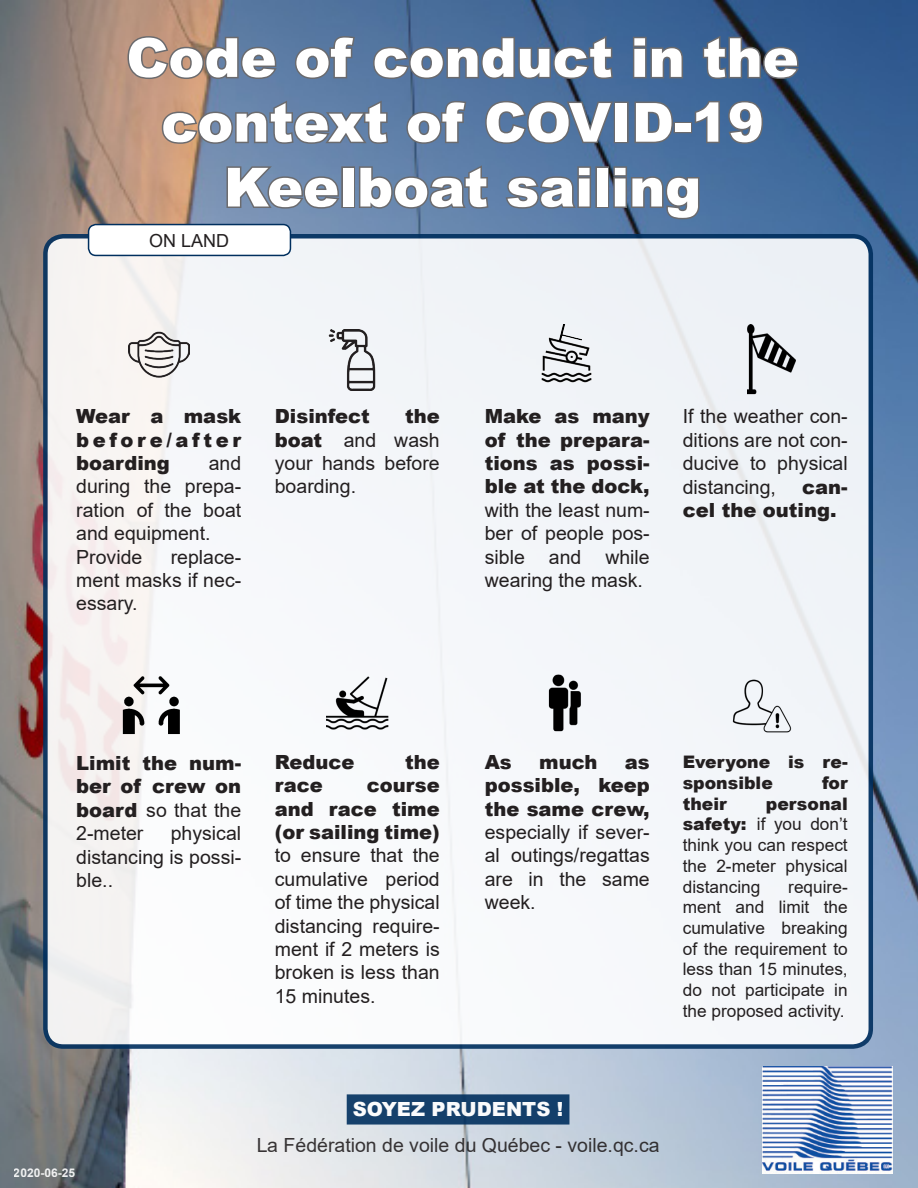
<style>
.page{position:relative;width:918px;height:1188px;background:#fff}
.page>*{position:absolute;margin:0;border:0;box-sizing:border-box;transform-origin:0 0}
.t1{font:900 54px/64.8px "Arial";color:#fff;text-align:center}
.Paragraph_Style_1{font:19.5px/23.4px "Arial";color:#231f20;text-align:justify}
.Paragraph_Style_1-2{font:900 19.5px/23.4px "Arial";color:#231f20;text-align:justify}
.t2{font:900 19.5px "Arial";color:#fff}
.t3{font:18px "Arial";color:#231f20}
.Paragraph_Style_1-3{font:17.25px/20.7px "Arial";color:#231f20;text-align:justify}
.Paragraph_Style_1-4{font:900 17.25px/20.7px "Arial";color:#231f20}
.t4{font:700 12px "Arial";color:#fff}
.s1{font-weight:900}
.s2{font-weight:400}
</style>
<div class="page">
<img style="left:0;top:0;width:918px;height:1188px">
<img style="left:763px;top:1066px;width:129px;height:108px">
<div style="left:349px;top:1097px;width:218px;height:25px;background:#15406b"></div>
<div style="left:347px;top:1094px;width:222px;height:31px;border:4px solid #002f5e"></div>
<svg style="left:126px;top:34px;width:153px;height:47px;background:#8a8082"></svg>
<svg style="left:293px;top:35px;width:64px;height:46px;background:#5d7594"></svg>
<svg style="left:371px;top:33px;width:244px;height:48px;background:#526c8e"></svg>
<svg style="left:631px;top:35px;width:54px;height:45px;background:#4c6789"></svg>
<svg style="left:701px;top:33px;width:100px;height:48px;background:#425c7c"></svg>
<svg style="left:160px;top:98px;width:230px;height:48px;background:#768092"></svg>
<svg style="left:405px;top:99px;width:63px;height:46px;background:#5d7594"></svg>
<svg style="left:484px;top:99px;width:131px;height:47px;background:#566f90"></svg>
<div style="left:614px;top:102px;width:15px;height:41px;border:3px solid #6b6b6e"></div>
<svg style="left:633px;top:100px;width:42px;height:45px;background:#516c8f"></svg>
<div style="left:674px;top:122px;width:18px;height:11px;border:3px solid #6b6b6e"></div>
<svg style="left:693px;top:98px;width:72px;height:48px;background:#4c698e"></svg>
<svg style="left:225px;top:165px;width:117px;height:46px;background:#70839d"></svg>
<div style="left:341px;top:166px;width:14px;height:42px;border:3px solid #6b6b6e"></div>
<svg style="left:357px;top:163px;width:133px;height:48px;background:#657c99"></svg>
<svg style="left:504px;top:165px;width:89px;height:46px;background:#5f7694"></svg>
<div style="left:595px;top:166px;width:14px;height:42px;border:3px solid #6b6b6e"></div>
<svg style="left:612px;top:165px;width:90px;height:56px;background:#546f90"></svg>
<div style="left:45px;top:236px;width:826px;height:811px;background:#f4f6f9;border-radius:18px"></div>
<div style="left:43px;top:234px;width:830px;height:815px;border:4px solid #002f5e;border-radius:18px"></div>
<div style="left:89px;top:225px;width:201px;height:30px;background:#fff;border-radius:8px"></div>
<div style="left:88px;top:224px;width:203px;height:32px;border:2px solid #002f5e;border-radius:8px"></div>
<img style="left:128px;top:324px;width:62px;height:62px">
<img style="left:328px;top:329px;width:48px;height:62px">
<img style="left:327px;top:676px;width:61px;height:54px">
<img style="left:548px;top:674px;width:33px;height:58px">
<img style="left:732px;top:679px;width:60px;height:54px">
<img style="left:541px;top:324px;width:51px;height:59px">
<img style="left:747px;top:324px;width:49px;height:71px">
<img style="left:121px;top:676px;width:59px;height:58px">
<p class="t1" style="left:126px;top:24px;width:674px">Code of conduct in the context of COVID-19<br>Keelboat sailing</p>
<p class="t3" style="left:149px;top:228px;width:82px">ON LAND</p>
<p class="Paragraph_Style_1-2" style="left:76px;top:404px;width:167px">Wear a mask before/after boarding</p>
<p class="Paragraph_Style_1" style="left:76px;top:451px;width:167px;text-align:left;text-indent:132px">and during the prepa&shy;ration of the boat and equipment.<br>Provide</p>
<p class="Paragraph_Style_1" style="left:76px;top:545px;width:166px;text-indent:95px">replace&shy;ment masks if nec&shy;essary.</p>
<p class="Paragraph_Style_1-2" style="left:275px;top:404px;width:96px">Disinfect</p>
<p class="Paragraph_Style_1" style="left:275px;top:405px;width:167px;text-indent:130px"><span class="s1">the boat</span> and wash your hands before boarding.</p>
<p class="Paragraph_Style_1" style="left:485px;top:405px;width:167px"><span class="s1">Make as many of the prepara&shy;tions as possi&shy;ble at the dock, </span>with the least num&shy;ber of people pos&shy;sible and while wearing the mask.</p>
<p class="Paragraph_Style_1" style="left:683px;top:405px;width:166px">If the weather con&shy;ditions are not con&shy;ducive to physical distancing,</p>
<p class="Paragraph_Style_1-2" style="left:683px;top:474px;width:166px;text-indent:119px">can&shy;cel the outing.</p>
<p class="Paragraph_Style_1-2" style="left:76px;top:751px;width:166px">Limit the num&shy;ber of crew on board <span class="s2">so that the 2-meter</span></p>
<p class="Paragraph_Style_1" style="left:76px;top:821px;width:166px;text-indent:95px">physical distancing is possi&shy;ble..</p>
<p class="Paragraph_Style_1-2" style="left:275px;top:749px;width:81px">Reduce</p>
<p class="Paragraph_Style_1-2" style="left:405px;top:749px;width:36px">the</p>
<p class="Paragraph_Style_1-2" style="left:275px;top:773px;width:50px">race</p>
<p class="Paragraph_Style_1" style="left:275px;top:773px;width:167px;text-indent:92px"><span class="s1">course and race time (or sailing time) </span>to ensure that the cumulative period of time the physical distancing require&shy;ment if 2 meters is broken is less than 15 minutes.</p>
<p class="Paragraph_Style_1-2" style="left:485px;top:749px;width:29px">As</p>
<p class="Paragraph_Style_1-2" style="left:539px;top:749px;width:60px">much</p>
<p class="Paragraph_Style_1" style="left:485px;top:750px;width:167px;text-indent:140px"><span class="s1">as possible, keep the same crew, </span>especially if sever&shy;al outings/regattas are in the same week.</p>
<p class="Paragraph_Style_1-4" style="left:683px;top:751px;width:166px">Everyone is re&shy;sponsible</p>
<p class="Paragraph_Style_1-4" style="left:822px;top:772px;width:27px">for</p>
<p class="Paragraph_Style_1-3" style="left:683px;top:793px;width:167px;text-indent:83px"><span class="s1">personal safety:</span> if you don’t think you can respect the 2-meter physical distancing</p>
<p class="Paragraph_Style_1-4" style="left:683px;top:793px;width:46px">their</p>
<p class="Paragraph_Style_1-3" style="left:683px;top:876px;width:167px;text-indent:106px">require&shy;ment and limit the cumulative breaking of the requirement to less than 15 minutes, do not participate in the proposed activity.</p>
<p class="t4" style="left:14px;top:1164px;width:63px">2020-06-25</p>
<p class="t2" style="left:353px;top:1095px;width:212px">SOYEZ PRUDENTS !</p>
<p class="Paragraph_Style_1" style="left:256px;top:1134px;width:405px">La Fédération de voile du Québec - voile.qc.ca</p>
</div>
